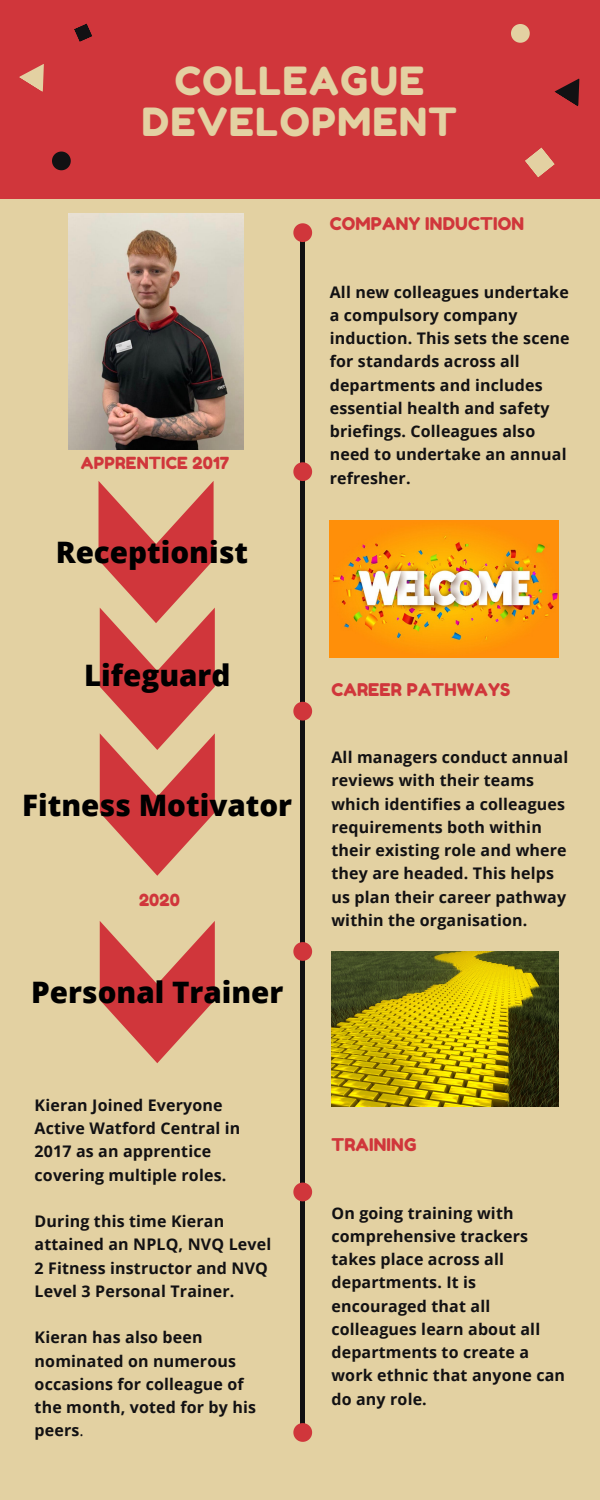
<style>
.page{position:relative;width:600px;height:1500px;background:#e3d1a2}
.page>*{position:absolute;margin:0;border:0;box-sizing:border-box;transform-origin:0 0}
.t1{font:38.8px/41.2px "Fredoka One";letter-spacing:.1em;color:#e3d1a2;text-align:center}
.t2{font:38.8px/41.2px "Fredoka One";letter-spacing:.04em;color:#e3d1a2;text-align:center}
.t3{font:800 29.6px "Open Sans";color:#000}
.t4{font:17.5px "Fredoka One";letter-spacing:.01em;color:#d0363b}
.t5{font:16.7px "Fredoka One";letter-spacing:.01em;color:#d0363b}
.t6{font:700 16px/23.2px "Open Sans";letter-spacing:.01em;color:#121113}
.s1{font-weight:400}
</style>
<div class="page">
<hr style="left:301px;top:232px;width:3px;height:1208px;background:#121113">
<div style="left:0;top:0;width:600px;height:198px;background:#d0363b"></div>
<svg style="left:293px;top:223px;width:19px;height:19px"></svg>
<svg style="left:293px;top:462px;width:19px;height:19px"></svg>
<svg style="left:293px;top:702px;width:19px;height:19px"></svg>
<svg style="left:293px;top:942px;width:19px;height:19px"></svg>
<svg style="left:293px;top:1183px;width:19px;height:18px"></svg>
<svg style="left:293px;top:1423px;width:19px;height:19px"></svg>
<svg style="left:19px;top:64px;width:25px;height:28px"></svg>
<svg style="left:554px;top:78px;width:26px;height:29px"></svg>
<svg style="left:511px;top:24px;width:19px;height:19px"></svg>
<svg style="left:52px;top:152px;width:19px;height:18px"></svg>
<svg style="left:74px;top:23px;width:18px;height:19px"></svg>
<svg style="left:525px;top:147px;width:30px;height:31px"></svg>
<svg style="left:99px;top:481px;width:116px;height:395px"></svg>
<svg style="left:100px;top:921px;width:115px;height:142px"></svg>
<img style="left:330px;top:520px;width:229px;height:137px">
<img style="left:331px;top:951px;width:228px;height:156px">
<img style="left:69px;top:213px;width:174px;height:237px">
<h1 class="t1" style="left:101px;top:45px;width:398px">EFFECTIVE WAYS<br>OF STUDYING<br>BEFORE EXAMS</h1>
<h1 class="t2" style="left:142px;top:60px;width:317px">COLLEAGUE<br>DEVELOPMENT</h1>
<p class="t5" style="left:81px;top:453px;width:150px">APPRENTICE 2017</p>
<h2 class="t3" style="left:56px;top:532px;width:194px">Receptionist</h2>
<h2 class="t3" style="left:84px;top:655px;width:148px">Lifeguard</h2>
<h2 class="t3" style="left:22px;top:784px;width:271px">Fitness Motivator</h2>
<p class="t5" style="left:139px;top:889px;width:43px">2020</p>
<h2 class="t3" style="left:31px;top:972px;width:254px">Personal Trainer</h2>
<p class="t4" style="left:330px;top:213px;width:196px">COMPANY INDUCTION</p>
<p class="t6" style="left:330px;top:280px;width:241px">All new colleagues undertake a compulsory company induction. This sets the scene for standards across all departments and includes essential health and safety briefings. Colleagues also need to undertake an annual refresher.</p>
<p class="t4" style="left:331px;top:679px;width:181px">CAREER PATHWAYS</p>
<p class="t6" style="left:331px;top:745px;width:238px">All managers conduct annual reviews with their teams which identifies a colleagues requirements both within their existing role and where they are headed. This helps us plan their career pathway within the organisation.</p>
<p class="t6" style="left:35px;top:1093px;width:207px">Kieran Joined Everyone<br>Active Watford Central in<br>2017 as an apprentice covering multiple roles.</p>
<p class="t6" style="left:35px;top:1209px;width:238px">During this time Kieran attained an NPLQ, NVQ Level<br>2 Fitness instructor and NVQ<br>Level 3 Personal Trainer.</p>
<p class="t6" style="left:35px;top:1326px;width:223px">Kieran has also been nominated on numerous occasions for colleague of the month, voted for by his peers<span class="s1">.</span></p>
<p class="t4" style="left:331px;top:1134px;width:87px">TRAINING</p>
<p class="t6" style="left:331px;top:1201px;width:235px">On going training with comprehensive trackers takes place across all departments. It is encouraged that all colleagues learn about all departments to create a work ethnic that anyone can do any role.</p>
</div>
